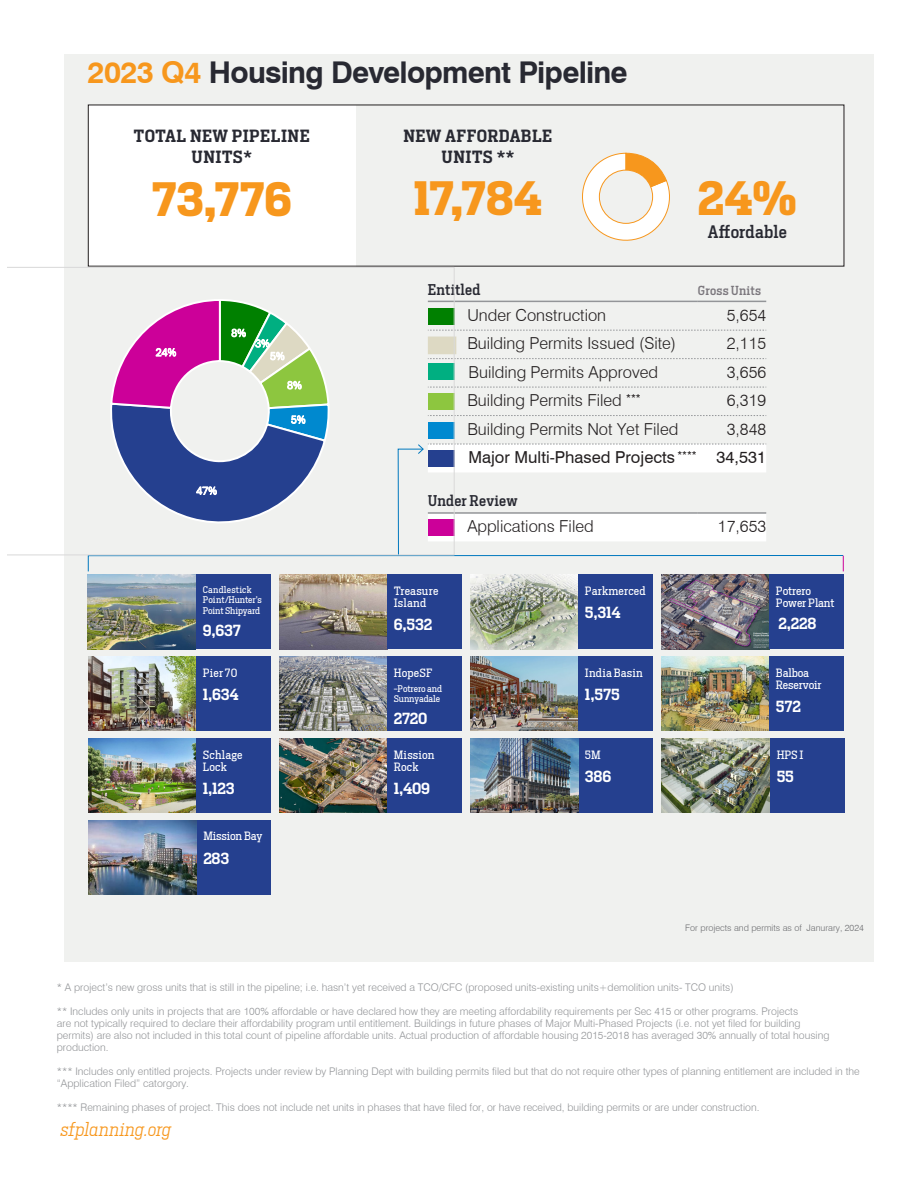
<style>
.page{position:relative;width:918px;height:1188px;background:#fff}
.page>*{position:absolute;margin:0;border:0;box-sizing:border-box;transform-origin:0 0}
.Header_1__Chapter{font:700 45px "Heron Serif";color:#f7971d}
.Header_2{font:700 30px "Swiss 721 BT";letter-spacing:-.025em;color:#282932}
.Subheader__serif{font:italic 300 18px "Heron Serif";letter-spacing:-.005em;color:#f7971d}
.Table_Body{font:300 16.5px "Swiss 721 BT";color:#231f20}
.Figure_Table_Map_Title{font:600 16.5px/21px "Heron Serif";letter-spacing:.025em;color:#282932;text-align:center}
.Table_Body-2{font:16.5px "Swiss 721 BT";color:#231f20}
.Figure_Table_Map_Title-2{font:500 16.5px "Heron Serif";letter-spacing:.01em;color:#282932}
.Infographic_Body_Text{font:600 15px "Heron Serif";letter-spacing:-.01em;color:#fff}
.Figure_Table_Map_Title-3{font:500 14.25px "Heron Serif";letter-spacing:.015em;color:#282932}
.Figure_Table_Map_Title-4{font:500 12px "Heron Serif";letter-spacing:.02em;color:#7b777d}
.Infographic_Body_Text-2{font:11.25px/12.3px "Heron Serif";letter-spacing:.01em;color:#fff}
.Infographic_Body_Text-3{font:11.25px/12.3px "Heron Serif";letter-spacing:-.01em;color:#fff}
.Source{font:300 10.5px/12px "Swiss 721 BT";color:#939598}
.Source-2{font:300 9px "Swiss 721 BT";color:#6c6d70}
.Infographic_Body_Text-4{font:9px/9.9px "Heron Serif";letter-spacing:-.01em;color:#fff}
.Infographic_Body_Text-5{font:9px/9.9px "Heron Serif";letter-spacing:.015em;color:#fff}
.s1{color:#f7971d}
</style>
<div class="page">
<div style="left:64px;top:54px;width:810px;height:907px;background:#f0f1ef"></div>
<div style="left:89px;top:105px;width:267px;height:161px;background:#fff"></div>
<svg style="left:582px;top:152px;width:88px;height:89px"></svg>
<div style="left:599px;top:170px;width:54px;height:53px;background:#f0f1ef;border-radius:50%"></div>
<div style="left:599px;top:170px;width:54px;height:54px;border:1px solid #f7971d;border-radius:50%"></div>
<img style="left:88px;top:575px;width:108px;height:74px">
<div style="left:196px;top:575px;width:74px;height:74px;background:#25408f"></div>
<img style="left:279px;top:657px;width:108px;height:74px">
<div style="left:387px;top:657px;width:74px;height:74px;background:#25408f"></div>
<img style="left:279px;top:575px;width:108px;height:74px">
<div style="left:387px;top:575px;width:74px;height:74px;background:#25408f"></div>
<img style="left:88px;top:739px;width:108px;height:74px">
<div style="left:196px;top:739px;width:74px;height:74px;background:#25408f"></div>
<img style="left:470px;top:575px;width:108px;height:74px">
<div style="left:578px;top:575px;width:74px;height:74px;background:#25408f"></div>
<img style="left:661px;top:575px;width:108px;height:74px">
<div style="left:769px;top:575px;width:74px;height:74px;background:#25408f"></div>
<img style="left:470px;top:657px;width:108px;height:74px">
<div style="left:578px;top:657px;width:74px;height:74px;background:#25408f"></div>
<img style="left:88px;top:657px;width:108px;height:74px">
<div style="left:196px;top:657px;width:74px;height:74px;background:#25408f"></div>
<img style="left:279px;top:739px;width:108px;height:74px">
<div style="left:387px;top:739px;width:74px;height:74px;background:#25408f"></div>
<img style="left:661px;top:657px;width:108px;height:74px">
<div style="left:769px;top:657px;width:74px;height:74px;background:#25408f"></div>
<div style="left:578px;top:739px;width:74px;height:74px;background:#25408f"></div>
<img style="left:470px;top:739px;width:108px;height:74px">
<div style="left:770px;top:739px;width:74px;height:74px;background:#25408f"></div>
<div style="left:197px;top:821px;width:74px;height:74px;background:#25408f"></div>
<img style="left:89px;top:821px;width:108px;height:74px">
<img style="left:662px;top:739px;width:108px;height:74px">
<svg style="left:88px;top:300px;width:756px;height:272px"></svg>
<svg style="left:7px;top:267px;width:448px;height:288px"></svg>
<p class="Header_2" style="left:87px;top:54px;width:542px"><span class="s1">2023 Q4</span> Housing Development Pipeline</p>
<p class="Figure_Table_Map_Title" style="left:134px;top:126px;width:178px">TOTAL NEW PIPELINE<br>UNITS*</p>
<p class="Figure_Table_Map_Title" style="left:403px;top:126px;width:151px">NEW AFFORDABLE<br>UNITS **</p>
<p class="Header_1__Chapter" style="left:413px;top:169px;width:130px">17,784</p>
<p class="Header_1__Chapter" style="left:698px;top:169px;width:100px">24%</p>
<p class="Figure_Table_Map_Title-2" style="left:708px;top:221px;width:80px">Affordable</p>
<p class="Header_1__Chapter" style="left:151px;top:170px;width:142px">73,776</p>
<p class="Infographic_Body_Text-5" style="left:203px;top:584px;width:61px">Candlestick<br>Point/Hunter’s</p>
<p class="Infographic_Body_Text-4" style="left:203px;top:606px;width:59px">Point Shipyard</p>
<p class="Infographic_Body_Text" style="left:203px;top:621px;width:40px">9,637</p>
<p class="Infographic_Body_Text-2" style="left:203px;top:666px;width:36px">Pier 70</p>
<p class="Infographic_Body_Text" style="left:203px;top:685px;width:37px">1,634</p>
<p class="Infographic_Body_Text-2" style="left:203px;top:748px;width:41px">Schlage<br>Lock</p>
<p class="Infographic_Body_Text" style="left:203px;top:779px;width:33px">1,123</p>
<p class="Infographic_Body_Text-3" style="left:203px;top:830px;width:61px">Mission Bay</p>
<p class="Infographic_Body_Text" style="left:203px;top:848px;width:27px">283</p>
<p class="Figure_Table_Map_Title-3" style="left:428px;top:280px;width:54px">Entitled</p>
<p class="Figure_Table_Map_Title-4" style="left:698px;top:282px;width:65px">Gross Units</p>
<p class="Table_Body" style="left:467px;top:305px;width:140px">Under Construction</p>
<p class="Table_Body" style="left:727px;top:305px;width:41px">5,654</p>
<p class="Table_Body" style="left:467px;top:334px;width:210px">Building Permits Issued (Site)</p>
<p class="Table_Body" style="left:727px;top:334px;width:41px">2,115</p>
<p class="Table_Body" style="left:469px;top:362px;width:191px">Building Permits Approved</p>
<p class="Table_Body" style="left:727px;top:362px;width:41px">3,656</p>
<p class="Table_Body" style="left:467px;top:390px;width:175px">Building Permits Filed <sup>***</sup></p>
<p class="Table_Body" style="left:727px;top:390px;width:41px">6,319</p>
<p class="Table_Body" style="left:467px;top:419px;width:213px">Building Permits Not Yet Filed</p>
<p class="Table_Body" style="left:727px;top:419px;width:41px">3,848</p>
<p class="Table_Body-2" style="left:469px;top:447px;width:230px">Major Multi-Phased Projects <sup>****</sup></p>
<p class="Table_Body-2" style="left:716px;top:447px;width:51px">34,531</p>
<p class="Figure_Table_Map_Title-3" style="left:428px;top:492px;width:91px">Under Review</p>
<p class="Table_Body" style="left:467px;top:516px;width:128px">Applications Filed</p>
<p class="Table_Body" style="left:718px;top:516px;width:50px">17,653</p>
<p class="Infographic_Body_Text-2" style="left:394px;top:584px;width:46px">Treasure<br>Island</p>
<p class="Infographic_Body_Text" style="left:394px;top:615px;width:40px">6,532</p>
<p class="Infographic_Body_Text-2" style="left:394px;top:666px;width:40px">HopeSF</p>
<p class="Infographic_Body_Text-4" style="left:394px;top:683px;width:50px">-Potrero and<br>Sunnyadale</p>
<p class="Infographic_Body_Text" style="left:394px;top:708px;width:35px">2720</p>
<p class="Infographic_Body_Text-2" style="left:394px;top:748px;width:42px">Mission<br>Rock</p>
<p class="Infographic_Body_Text" style="left:394px;top:779px;width:38px">1,409</p>
<p class="Infographic_Body_Text-2" style="left:585px;top:584px;width:62px">Parkmerced</p>
<p class="Infographic_Body_Text" style="left:585px;top:603px;width:37px">5,314</p>
<p class="Infographic_Body_Text-2" style="left:585px;top:666px;width:59px">India Basin</p>
<p class="Infographic_Body_Text" style="left:585px;top:685px;width:36px">1,575</p>
<p class="Infographic_Body_Text-2" style="left:585px;top:748px;width:17px">5M</p>
<p class="Infographic_Body_Text" style="left:585px;top:766px;width:28px">386</p>
<p class="Infographic_Body_Text-3" style="left:776px;top:584px;width:60px">Potrero<br>Power Plant</p>
<p class="Infographic_Body_Text" style="left:779px;top:614px;width:39px">2,228</p>
<p class="Infographic_Body_Text-3" style="left:776px;top:666px;width:47px">Balboa<br>Reservoir</p>
<p class="Infographic_Body_Text" style="left:776px;top:697px;width:26px">572</p>
<p class="Infographic_Body_Text-2" style="left:777px;top:748px;width:28px">HPS I</p>
<p class="Infographic_Body_Text" style="left:777px;top:766px;width:19px">55</p>
<p class="Source-2" style="left:685px;top:922px;width:180px">For projects and permits as of Janurary, 2024</p>
<p class="Source" style="left:57px;top:981px;width:678px">* A project’s new gross units that is still in the pipeline; i.e. hasn’t yet received a TCO/CFC (proposed units-existing units+demolition units- TCO units)</p>
<p class="Source" style="left:57px;top:1005px;width:774px">** Includes only units in projects that are 100% affordable or have declared how they are meeting affordability requirements per Sec 415 or other programs. Projects<br>are not typically required to declare their affordability program until entitlement. Buildings in future phases of Major Multi-Phased Projects (i.e. not yet filed for building permits) are also not included in this total count of pipeline affordable units. Actual production of affordable housing 2015-2018 has averaged 30% annually of total housing production.</p>
<p class="Source" style="left:57px;top:1065px;width:804px">*** Includes only entitled projects. Projects under review by Planning Dept with building permits filed but that do not require other types of planning entitlement are included in the “Application Filed” catorgory.</p>
<p class="Source" style="left:57px;top:1101px;width:704px">**** Remaining phases of project. This does not include net units in phases that have filed for, or have received, building permits or are under construction.</p>
<p class="Subheader__serif" style="left:61px;top:1118px;width:112px">sfplanning.org</p>
</div>
